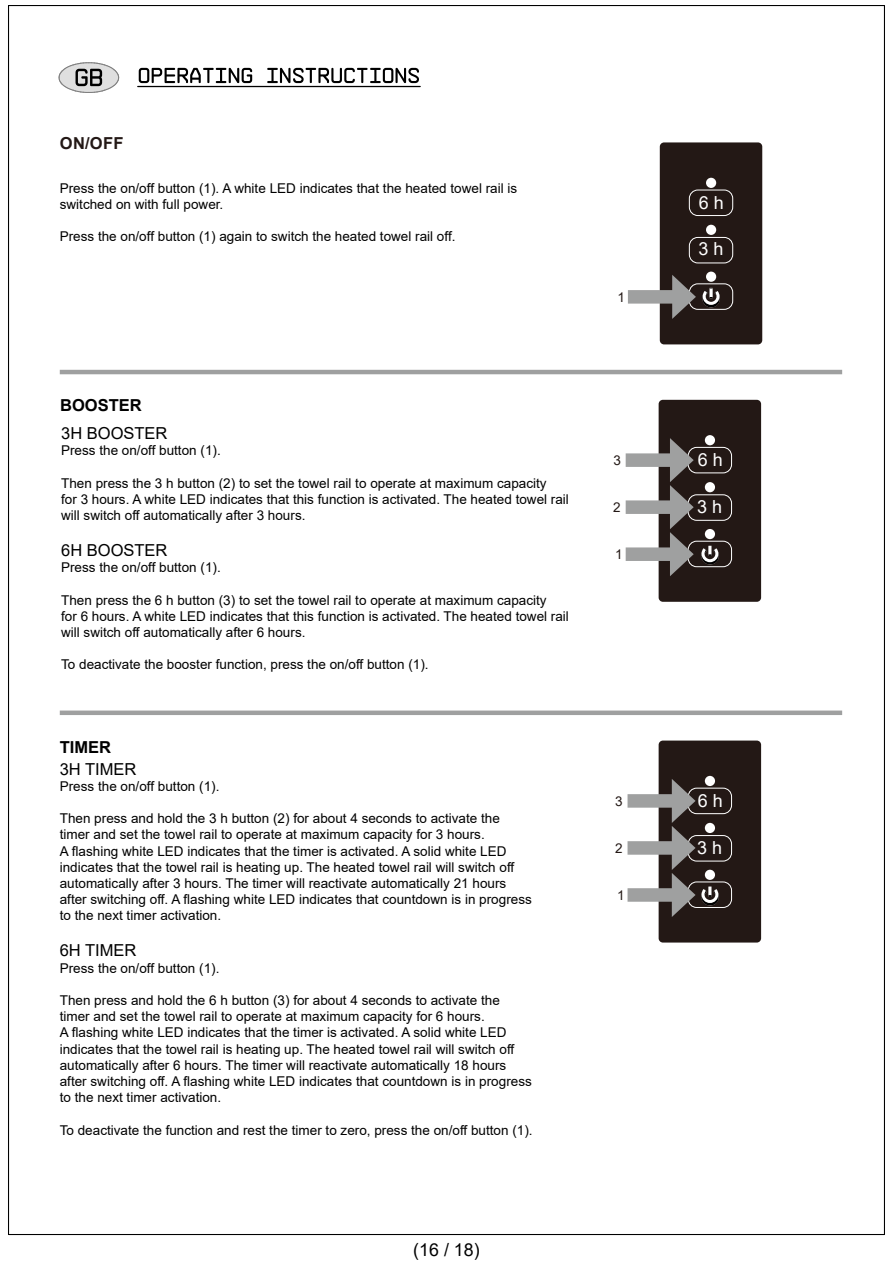
<style>
.page{position:relative;width:893px;height:1263px;background:#fff}
.page>*{position:absolute;margin:0;border:0;box-sizing:border-box;transform-origin:0 0}
.t1{font:18px "Arial";color:#fff}
.t2{font:17.85px "Arial";color:#000}
.t3{font:16.5px "Arial";color:#000}
.t4{font:700 16.5px "Arial";color:#000}
.t5{font:700 16.5px "Arial";color:#231815}
.t6{font:13.5px/16.2px "Arial";color:#000}
.t7{font:13.5px "Arial";color:#231815}
</style>
<div class="page">
<div style="left:60px;top:710px;width:782px;height:5px;background:#9fa0a0"></div>
<hr style="left:60px;top:370px;width:782px;height:4px;background:#9fa0a0">
<div style="left:660px;top:142px;width:102px;height:202px;background:#231815;border-radius:4px"></div>
<div style="left:706px;top:225px;width:10px;height:10px;background:#fff;border-radius:50%"></div>
<div style="left:706px;top:272px;width:10px;height:10px;background:#fff;border-radius:50%"></div>
<div style="left:706px;top:178px;width:10px;height:10px;background:#fff;border-radius:50%"></div>
<div style="left:689px;top:283px;width:44px;height:27px;border:1px solid #fff;border-radius:9px"></div>
<div style="left:689px;top:237px;width:44px;height:26px;border:1px solid #fff;border-radius:9px"></div>
<div style="left:689px;top:190px;width:44px;height:26px;border:1px solid #fff;border-radius:9px"></div>
<div style="left:628px;top:290px;width:54px;height:14px;background:#9fa0a0"></div>
<svg style="left:672px;top:275px;width:49px;height:44px"></svg>
<div style="left:659px;top:400px;width:102px;height:202px;background:#231815;border-radius:4px"></div>
<svg style="left:701px;top:545px;width:18px;height:19px"></svg>
<div style="left:705px;top:482px;width:10px;height:10px;background:#fff;border-radius:50%"></div>
<div style="left:705px;top:529px;width:10px;height:10px;background:#fff;border-radius:50%"></div>
<div style="left:705px;top:435px;width:10px;height:10px;background:#fff;border-radius:50%"></div>
<div style="left:688px;top:541px;width:44px;height:26px;border:1px solid #fff;border-radius:9px"></div>
<div style="left:688px;top:494px;width:44px;height:27px;border:1px solid #fff;border-radius:9px"></div>
<div style="left:688px;top:447px;width:44px;height:26px;border:1px solid #fff;border-radius:9px"></div>
<div style="left:626px;top:547px;width:53px;height:14px;background:#9fa0a0"></div>
<div style="left:626px;top:453px;width:53px;height:14px;background:#9fa0a0"></div>
<div style="left:626px;top:500px;width:53px;height:14px;background:#9fa0a0"></div>
<svg style="left:670px;top:438px;width:24px;height:138px"></svg>
<div style="left:659px;top:741px;width:102px;height:201px;background:#231815;border-radius:4px"></div>
<div style="left:705px;top:776px;width:10px;height:10px;background:#fff;border-radius:50%"></div>
<div style="left:688px;top:882px;width:44px;height:26px;border:1px solid #fff;border-radius:9px"></div>
<div style="left:688px;top:835px;width:44px;height:26px;border:1px solid #fff;border-radius:9px"></div>
<div style="left:688px;top:788px;width:44px;height:26px;border:1px solid #fff;border-radius:9px"></div>
<div style="left:628px;top:888px;width:53px;height:14px;background:#9fa0a0"></div>
<div style="left:628px;top:794px;width:53px;height:14px;background:#9fa0a0"></div>
<div style="left:628px;top:841px;width:53px;height:14px;background:#9fa0a0"></div>
<svg style="left:672px;top:779px;width:48px;height:138px"></svg>
<svg style="left:139px;top:68px;width:280px;height:15px"></svg>
<hr style="left:138px;top:86px;width:282px;height:1px;background:#000">
<svg style="left:58px;top:62px;width:62px;height:31px"></svg>
<hr style="left:8px;top:6px;width:1px;height:1228px;background:#000">
<hr style="left:9px;top:1234px;width:875px;height:1px;background:#000">
<hr style="left:884px;top:6px;width:1px;height:1228px;background:#000">
<hr style="left:9px;top:5px;width:875px;height:1px;background:#000">
<p class="t5" style="left:60px;top:132px;width:65px">ON/OFF</p>
<p class="t6" style="left:60px;top:180px;width:459px">Press the on/off button (1). A white LED indicates that the heated towel rail is switched on with full power.</p>
<p class="t6" style="left:60px;top:228px;width:397px">Press the on/off button (1) again to switch the heated towel rail off.</p>
<p class="t4" style="left:60px;top:393px;width:83px">BOOSTER</p>
<p class="t3" style="left:61px;top:422px;width:108px">3H BOOSTER</p>
<p class="t6" style="left:61px;top:442px;width:161px">Press the on/off button (1).</p>
<p class="t6" style="left:61px;top:475px;width:509px">Then press the 3 h button (2) to set the towel rail to operate at maximum capacity<br>for 3 hours. A white LED indicates that this function is activated. The heated towel rail will switch off automatically after 3 hours.</p>
<p class="t3" style="left:61px;top:539px;width:108px">6H BOOSTER</p>
<p class="t6" style="left:61px;top:559px;width:161px">Press the on/off button (1).</p>
<p class="t6" style="left:61px;top:592px;width:509px">Then press the 6 h button (3) to set the towel rail to operate at maximum capacity<br>for 6 hours. A white LED indicates that this function is activated. The heated towel rail will switch off automatically after 6 hours.</p>
<p class="t6" style="left:61px;top:656px;width:369px">To deactivate the booster function, press the on/off button (1).</p>
<p class="t4" style="left:60px;top:735px;width:53px">TIMER</p>
<p class="t3" style="left:60px;top:757px;width:78px">3H TIMER</p>
<p class="t6" style="left:60px;top:778px;width:161px">Press the on/off button (1).</p>
<p class="t6" style="left:60px;top:810px;width:474px">Then press and hold the 3 h button (2) for about 4 seconds to activate the timer and set the towel rail to operate at maximum capacity for 3 hours.<br>A flashing white LED indicates that the timer is activated. A solid white LED indicates that the towel rail is heating up. The heated towel rail will switch off automatically after 3 hours. The timer will reactivate automatically 21 hours after switching off. A flashing white LED indicates that countdown is in progress to the next timer activation.</p>
<p class="t3" style="left:60px;top:939px;width:78px">6H TIMER</p>
<p class="t6" style="left:60px;top:960px;width:161px">Press the on/off button (1).</p>
<p class="t6" style="left:60px;top:992px;width:474px">Then press and hold the 6 h button (3) for about 4 seconds to activate the timer and set the towel rail to operate at maximum capacity for 6 hours.<br>A flashing white LED indicates that the timer is activated. A solid white LED indicates that the towel rail is heating up. The heated towel rail will switch off automatically after 6 hours. The timer will reactivate automatically 18 hours after switching off. A flashing white LED indicates that countdown is in progress to the next timer activation.</p>
<p class="t6" style="left:60px;top:1122px;width:474px">To deactivate the function and rest the timer to zero, press the on/off button (1).</p>
<h2 class="t2" style="left:413px;top:1237px;width:68px">(16 / 18)</h2>
<p class="t7" style="left:617px;top:288px;width:9px">1</p>
<p class="t7" style="left:613px;top:451px;width:9px">3</p>
<p class="t7" style="left:613px;top:498px;width:9px">2</p>
<p class="t7" style="left:615px;top:545px;width:9px">1</p>
<p class="t7" style="left:615px;top:792px;width:9px">3</p>
<p class="t7" style="left:615px;top:839px;width:9px">2</p>
<p class="t7" style="left:617px;top:886px;width:9px">1</p>
<h1 class="t1" style="left:699px;top:190px;width:27px">6 h</h1>
<h1 class="t1" style="left:698px;top:237px;width:27px">3 h</h1>
<h1 class="t1" style="left:698px;top:447px;width:27px">6 h</h1>
<h1 class="t1" style="left:697px;top:494px;width:27px">3 h</h1>
<h1 class="t1" style="left:698px;top:788px;width:27px">6 h</h1>
<h1 class="t1" style="left:697px;top:835px;width:27px">3 h</h1>
</div>
